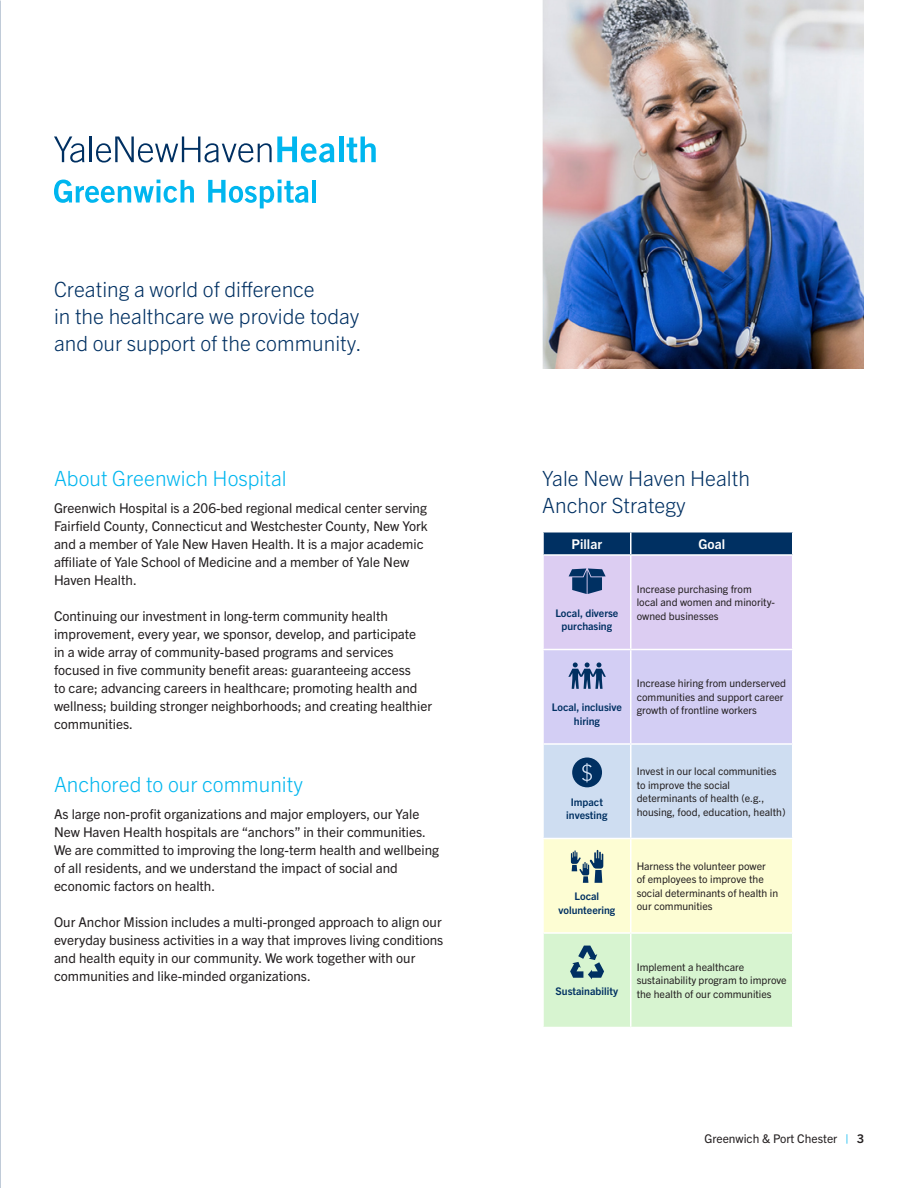
<style>
.page{position:relative;width:918px;height:1188px;background:#fff}
.page>*{position:absolute;margin:0;border:0;box-sizing:border-box;transform-origin:0 0}
._14_18_Trade_Light{font:300 21px/27px "Trade Gothic Next LT Pro";color:#003062}
._14_18_Trade_Light-2{font:300 21px "Trade Gothic Next LT Pro";color:#00b6ef}
._9_12_Trade_Reg_-_Bo{font:13.5px/18px "Trade Gothic Next LT Pro";color:#231f20}
._9_12_Trade_Reg_-_Bo-2{font:700 13.5px "Trade Gothic Next LT Pro";color:#fff}
.t1{font:12px "Trade Gothic Next LT Pro";color:#231f20}
._9_12_Trade_Reg_-_Bo-3{font:10.5px/13.5px "Trade Gothic Next LT Pro";color:#231f20}
._9_12_Trade_Reg_-_Bo-4{font:700 10.5px/13.5px "Trade Gothic Next LT Pro";color:#003062;text-align:center}
.s1{color:#00b6ef}
.s2{font-weight:700}
</style>
<div class="page">
<img style="left:542px;top:0;width:322px;height:369px">
<svg style="left:543px;top:532px;width:250px;height:495px;background:#d0d7de"></svg>
<svg style="left:54px;top:136px;width:30px;height:27px"></svg>
<hr style="left:90px;top:136px;width:2px;height:26px;background:#003062">
<svg style="left:96px;top:136px;width:239px;height:27px"></svg>
<hr style="left:339px;top:136px;width:4px;height:26px;background:#00b6ef">
<svg style="left:347px;top:136px;width:29px;height:27px"></svg>
<svg style="left:54px;top:180px;width:140px;height:23px"></svg>
<svg style="left:208px;top:180px;width:100px;height:28px"></svg>
<hr style="left:312px;top:180px;width:4px;height:23px;background:#00b6ef">
<p class="_14_18_Trade_Light" style="left:54px;top:274px;width:309px">Creating a world of difference<br>in the healthcare we provide today and our support of the community.</p>
<p class="_14_18_Trade_Light-2" style="left:54px;top:464px;width:234px">About Greenwich Hospital</p>
<p class="_9_12_Trade_Reg_-_Bo" style="left:54px;top:498px;width:375px">Greenwich Hospital is a 206-bed regional medical center serving Fairfield County, Connecticut and Westchester County, New York and a member of Yale New Haven Health. It is a major academic affiliate of Yale School of Medicine and a member of Yale New Haven Health.</p>
<p class="_9_12_Trade_Reg_-_Bo" style="left:54px;top:606px;width:380px">Continuing our investment in long-term community health improvement, every year, we sponsor, develop, and participate<br>in a wide array of community-based programs and services focused in five community benefit areas: guaranteeing access<br>to care; advancing careers in healthcare; promoting health and wellness; building stronger neighborhoods; and creating healthier communities.</p>
<p class="_14_18_Trade_Light-2" style="left:54px;top:770px;width:250px">Anchored to our community</p>
<p class="_9_12_Trade_Reg_-_Bo" style="left:54px;top:804px;width:387px">As large non-profit organizations and major employers, our Yale New Haven Health hospitals are “anchors” in their communities.<br>We are committed to improving the long-term health and wellbeing of all residents, and we understand the impact of social and economic factors on health.</p>
<p class="_9_12_Trade_Reg_-_Bo" style="left:54px;top:912px;width:391px">Our Anchor Mission includes a multi-pronged approach to align our everyday business activities in a way that improves living conditions and health equity in our community. We work together with our communities and like-minded organizations.</p>
<p class="_14_18_Trade_Light" style="left:542px;top:463px;width:209px">Yale New Haven Health</p>
<p class="_14_18_Trade_Light" style="left:542px;top:490px;width:145px">Anchor Strategy</p>
<p class="_9_12_Trade_Reg_-_Bo-2" style="left:572px;top:535px;width:32px">Pillar</p>
<p class="_9_12_Trade_Reg_-_Bo-2" style="left:698px;top:535px;width:28px">Goal</p>
<p class="_9_12_Trade_Reg_-_Bo-4" style="left:555px;top:605px;width:65px">Local, diverse purchasing</p>
<p class="_9_12_Trade_Reg_-_Bo-3" style="left:637px;top:582px;width:140px">Increase purchasing from local and women and minority&shy;owned businesses</p>
<p class="_9_12_Trade_Reg_-_Bo-4" style="left:552px;top:700px;width:72px">Local, inclusive hiring</p>
<p class="_9_12_Trade_Reg_-_Bo-3" style="left:637px;top:676px;width:151px">Increase hiring from underserved communities and support career growth of frontline workers</p>
<p class="_9_12_Trade_Reg_-_Bo-4" style="left:566px;top:794px;width:43px">Impact investing</p>
<p class="_9_12_Trade_Reg_-_Bo-3" style="left:637px;top:764px;width:150px">Invest in our local communities to improve the social determinants of health (e.g., housing, food, education, health)</p>
<p class="_9_12_Trade_Reg_-_Bo-4" style="left:558px;top:889px;width:58px">Local volunteering</p>
<p class="_9_12_Trade_Reg_-_Bo-3" style="left:637px;top:858px;width:143px">Harness the volunteer power<br>of employees to improve the social determinants of health in our communities</p>
<p class="_9_12_Trade_Reg_-_Bo-4" style="left:556px;top:983px;width:64px">Sustainability</p>
<p class="_9_12_Trade_Reg_-_Bo-3" style="left:637px;top:960px;width:151px">Implement a healthcare sustainability program to improve the health of our communities</p>
<p class="t1" style="left:704px;top:1131px;width:161px">Greenwich &amp; Port Chester <span class="s1">|</span> <span class="s2">3</span></p>
</div>
